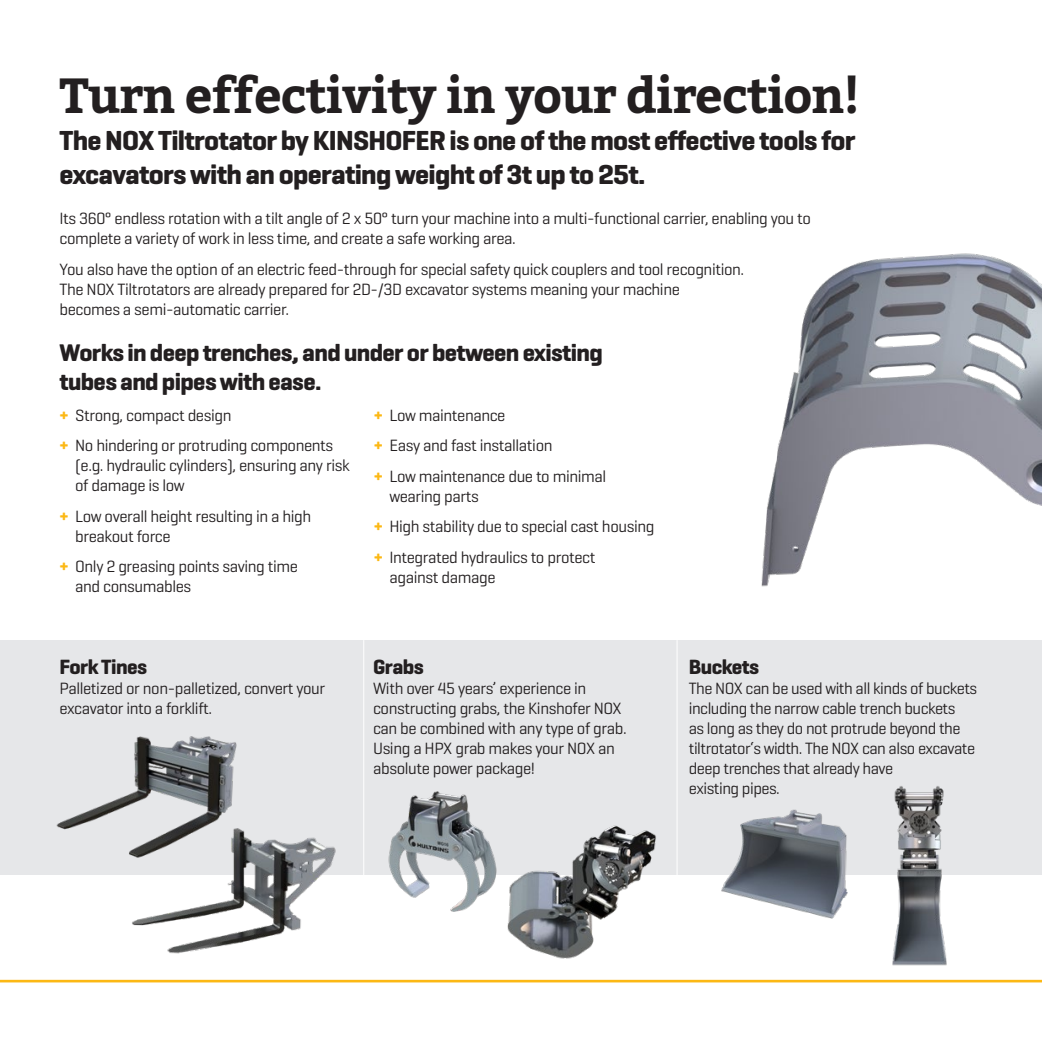
<style>
.page{position:relative;width:1042px;height:1042px;background:#fff}
.page>*{position:absolute;margin:0;border:0;box-sizing:border-box;transform-origin:0 0}
.t1{font:700 49px "Bitter";letter-spacing:-.025em;color:#231f20}
.t2{font:700 28px/33.6px "Geogrotesque";letter-spacing:-.025em;color:#231f20}
.t3{font:700 24.5px/29.4px "Geogrotesque";letter-spacing:-.025em;color:#231f20}
.t4{font:700 21px "Geogrotesque";letter-spacing:-.025em;color:#231f20}
.t5{font:16.62px/19.9px "Geogrotesque";letter-spacing:-.025em;color:#231f20}
.s1{font-weight:700;color:#fcb814}
</style>
<div class="page">
<div style="left:0;top:640px;width:1042px;height:234px;background:#e6e7e9"></div>
<img style="left:688px;top:253px;width:354px;height:622px">
<img style="left:56px;top:736px;width:181px;height:94px">
<img style="left:507px;top:825px;width:158px;height:134px">
<img style="left:358px;top:791px;width:167px;height:134px">
<img style="left:882px;top:781px;width:123px;height:184px">
<img style="left:702px;top:775px;width:180px;height:144px">
<img style="left:124px;top:795px;width:234px;height:159px">
<hr style="left:363px;top:640px;width:1px;height:248px;background:#fff">
<hr style="left:676px;top:640px;width:1px;height:248px;background:#fff">
<hr style="left:0;top:980px;width:1042px;height:2px;background:#fcb814">
<p class="t1" style="left:60px;top:58px;width:802px">Turn effectivity in your direction!</p>
<p class="t2" style="left:60px;top:124px;width:797px">The NOX Tiltrotator by KINSHOFER is one of the most effective tools for excavators with an operating weight of 3t up to 25t.</p>
<p class="t5" style="left:60px;top:208px;width:753px">Its 360° endless rotation with a tilt angle of 2 x 50° turn your machine into a multi-functional carrier, enabling you to complete a variety of work in less time, and create a safe working area.</p>
<p class="t5" style="left:60px;top:258px;width:686px">You also have the option of an electric feed-through for special safety quick couplers and tool recognition.<br>The NOX Tiltrotators are already prepared for 2D-/3D excavator systems meaning your machine becomes a semi-automatic carrier.</p>
<p class="t3" style="left:60px;top:338px;width:545px">Works in deep trenches, and under or between existing tubes and pipes with ease.</p>
<p class="t5" style="left:60px;top:405px;width:173px"><span class="s1">+</span> Strong, compact design</p>
<p class="t5" style="left:75px;top:435px;width:276px;text-indent:-16px"><span class="s1">+</span> No hindering or protruding components (e.g. hydraulic cylinders), ensuring any risk of damage is low</p>
<p class="t5" style="left:60px;top:505px;width:253px"><span class="s1">+</span> Low overall height resulting in a high</p>
<p class="t5" style="left:75px;top:525px;width:97px">breakout force</p>
<p class="t5" style="left:60px;top:556px;width:240px"><span class="s1">+</span> Only 2 greasing points saving time</p>
<p class="t5" style="left:75px;top:576px;width:118px">and consumables</p>
<p class="t5" style="left:374px;top:405px;width:133px"><span class="s1">+</span> Low maintenance</p>
<p class="t5" style="left:374px;top:435px;width:180px"><span class="s1">+</span> Easy and fast installation</p>
<p class="t5" style="left:389px;top:466px;width:218px;text-indent:-16px"><span class="s1">+</span> Low maintenance due to minimal wearing parts</p>
<p class="t5" style="left:374px;top:516px;width:282px"><span class="s1">+</span> High stability due to special cast housing</p>
<p class="t5" style="left:389px;top:546px;width:207px;text-indent:-16px"><span class="s1">+</span> Integrated hydraulics to protect against damage</p>
<p class="t4" style="left:60px;top:654px;width:89px">Fork Tines</p>
<p class="t5" style="left:60px;top:678px;width:267px">Palletized or non-palletized, convert your excavator into a forklift.</p>
<p class="t4" style="left:373px;top:654px;width:52px">Grabs</p>
<p class="t5" style="left:373px;top:678px;width:255px">With over 45 years’ experience in constructing grabs, the Kinshofer NOX can be combined with any type of grab.<br>Using a HPX grab makes your NOX an absolute power package!</p>
<p class="t4" style="left:689px;top:654px;width:72px">Buckets</p>
<p class="t5" style="left:689px;top:678px;width:290px">The NOX can be used with all kinds of buckets including the narrow cable trench buckets<br>as long as they do not protrude beyond the tiltrotator‘s width. The NOX can also excavate deep trenches that already have<br>existing pipes.</p>
</div>
